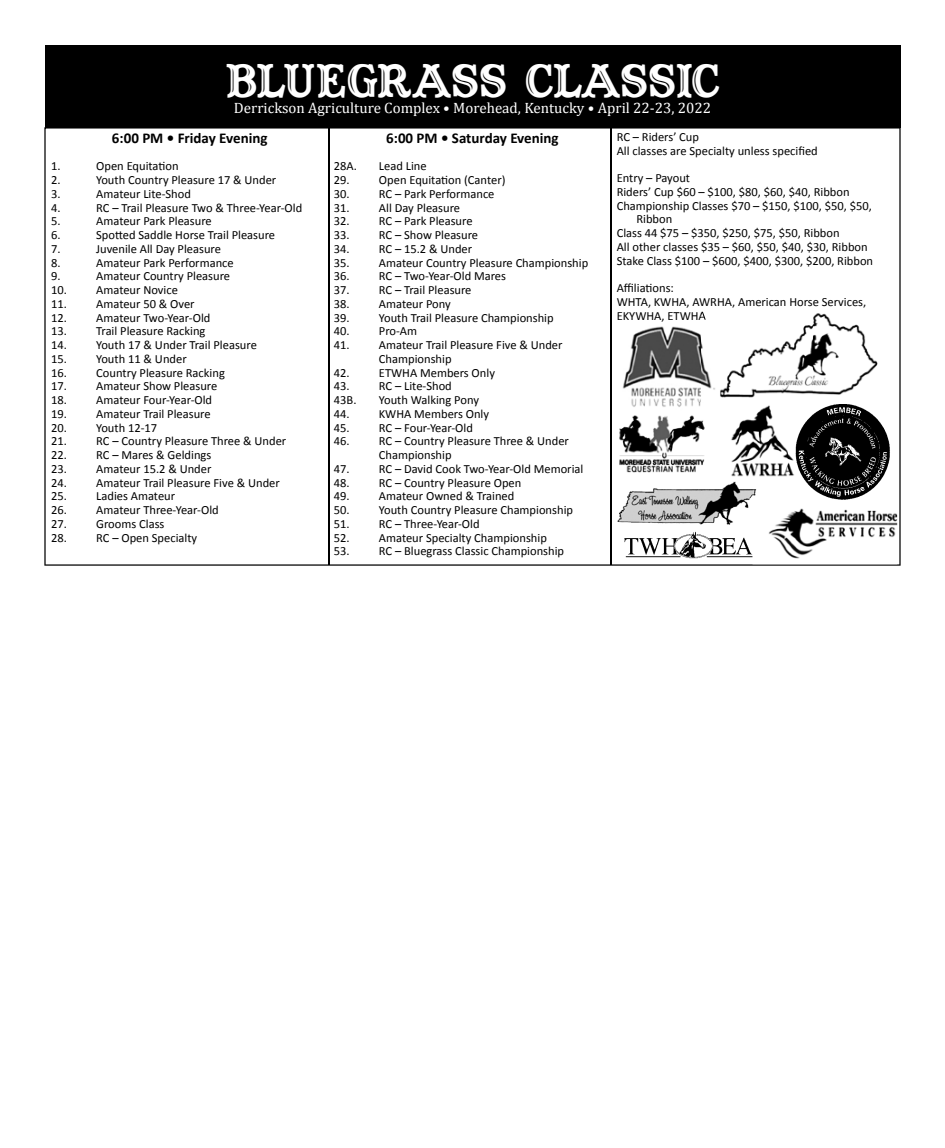
<style>
.page{position:relative;width:945px;height:1148px;background:#fff}
.page>*{position:absolute;margin:0;border:0;box-sizing:border-box;transform-origin:0 0}
.t1{font:45px "Captain Howdy";color:#fff}
.t2{font:15px "Cambria";color:#fff}
.t3{font:700 15px "Calibri";color:#000}
.t4{font:12.5px/13.8px "Calibri";color:#000}
</style>
<div class="page">
<div style="left:45px;top:45px;width:856px;height:82px;background:#000"></div>
<svg style="left:44px;top:127px;width:857px;height:438px"></svg>
<img style="left:753px;top:502px;width:144px;height:62px">
<img style="left:720px;top:405px;width:68px;height:72px">
<img style="left:617px;top:481px;width:117px;height:42px">
<img style="left:788px;top:397px;width:112px;height:109px">
<img style="left:609px;top:325px;width:93px;height:77px">
<img style="left:605px;top:402px;width:115px;height:79px">
<img style="left:702px;top:308px;width:111px;height:96px">
<img style="left:813px;top:307px;width:74px;height:90px">
<img style="left:702px;top:307px;width:164px;height:1px">
<svg style="left:702px;top:312px;width:4px;height:9px"></svg>
<img style="left:788px;top:397px;width:99px;height:7px">
<svg style="left:702px;top:402px;width:18px;height:2px"></svg>
<hr style="left:328px;top:127px;width:1px;height:437px;background:#000">
<hr style="left:610px;top:127px;width:2px;height:437px;background:#000">
<img style="left:622px;top:530px;width:135px;height:29px">
<h1 class="t1" style="left:225px;top:52px;width:496px">BLUEGRASS CLASSIC</h1>
<p class="t2" style="left:234px;top:99px;width:479px">Derrickson Agriculture Complex • Morehead, Kentucky • April 22-23, 2022</p>
<p class="t3" style="left:112px;top:128px;width:157px">6:00 PM • Friday Evening</p>
<p class="t4" style="left:51px;top:159px;width:11px">1.</p>
<p class="t4" style="left:96px;top:159px;width:84px">Open Equitation</p>
<p class="t4" style="left:51px;top:172px;width:11px">2.</p>
<p class="t4" style="left:96px;top:172px;width:182px">Youth Country Pleasure 17 &amp; Under</p>
<p class="t4" style="left:51px;top:186px;width:11px">3.</p>
<p class="t4" style="left:96px;top:186px;width:96px">Amateur Lite-Shod</p>
<p class="t4" style="left:51px;top:200px;width:11px">4.</p>
<p class="t4" style="left:96px;top:200px;width:207px">RC – Trail Pleasure Two &amp; Three-Year-Old</p>
<p class="t4" style="left:51px;top:214px;width:11px">5.</p>
<p class="t4" style="left:96px;top:214px;width:117px">Amateur Park Pleasure</p>
<p class="t4" style="left:51px;top:227px;width:11px">6.</p>
<p class="t4" style="left:96px;top:227px;width:180px">Spotted Saddle Horse Trail Pleasure</p>
<p class="t4" style="left:51px;top:241px;width:11px">7.</p>
<p class="t4" style="left:96px;top:241px;width:126px">Juvenile All Day Pleasure</p>
<p class="t4" style="left:51px;top:255px;width:11px">8.</p>
<p class="t4" style="left:96px;top:255px;width:139px">Amateur Park Performance</p>
<p class="t4" style="left:51px;top:269px;width:11px">9.</p>
<p class="t4" style="left:96px;top:269px;width:135px">Amateur Country Pleasure</p>
<p class="t4" style="left:51px;top:282px;width:128px">10. Amateur Novice</p>
<p class="t4" style="left:51px;top:296px;width:145px">11. Amateur 50 &amp; Over</p>
<p class="t4" style="left:51px;top:310px;width:161px">12. Amateur Two-Year-Old</p>
<p class="t4" style="left:51px;top:324px;width:156px">13. Trail Pleasure Racking</p>
<p class="t4" style="left:51px;top:337px;width:207px">14. Youth 17 &amp; Under Trail Pleasure</p>
<p class="t4" style="left:51px;top:351px;width:137px">15. Youth 11 &amp; Under</p>
<p class="t4" style="left:51px;top:365px;width:175px">16. Country Pleasure Racking</p>
<p class="t4" style="left:51px;top:379px;width:168px">17. Amateur Show Pleasure</p>
<p class="t4" style="left:51px;top:392px;width:162px">18. Amateur Four-Year-Old</p>
<p class="t4" style="left:51px;top:406px;width:161px">19. Amateur Trail Pleasure</p>
<p class="t4" style="left:51px;top:420px;width:108px">20. Youth 12-17</p>
<p class="t4" style="left:51px;top:434px;width:237px">21. RC – Country Pleasure Three &amp; Under</p>
<p class="t4" style="left:51px;top:447px;width:162px">22. RC – Mares &amp; Geldings</p>
<p class="t4" style="left:51px;top:461px;width:162px">23. Amateur 15.2 &amp; Under</p>
<p class="t4" style="left:51px;top:475px;width:230px">24. Amateur Trail Pleasure Five &amp; Under</p>
<p class="t4" style="left:51px;top:489px;width:125px">25. Ladies Amateur</p>
<p class="t4" style="left:51px;top:502px;width:169px">26. Amateur Three-Year-Old</p>
<p class="t4" style="left:51px;top:516px;width:115px">27. Grooms Class</p>
<p class="t4" style="left:51px;top:530px;width:148px">28. RC – Open Specialty</p>
<p class="t3" style="left:386px;top:128px;width:174px">6:00 PM • Saturday Evening</p>
<p class="t4" style="left:334px;top:159px;width:25px">28A.</p>
<p class="t4" style="left:379px;top:159px;width:49px">Lead Line</p>
<p class="t4" style="left:334px;top:172px;width:173px">29. Open Equitation (Canter)</p>
<p class="t4" style="left:334px;top:186px;width:162px">30. RC – Park Performance</p>
<p class="t4" style="left:334px;top:200px;width:128px">31. All Day Pleasure</p>
<p class="t4" style="left:334px;top:214px;width:140px">32. RC – Park Pleasure</p>
<p class="t4" style="left:334px;top:227px;width:146px">33. RC – Show Pleasure</p>
<p class="t4" style="left:334px;top:241px;width:140px">34. RC – 15.2 &amp; Under</p>
<p class="t4" style="left:334px;top:255px;width:256px">35. Amateur Country Pleasure Championship</p>
<p class="t4" style="left:334px;top:269px;width:174px">36. RC – Two-Year-Old Mares</p>
<p class="t4" style="left:334px;top:282px;width:139px">37. RC – Trail Pleasure</p>
<p class="t4" style="left:334px;top:296px;width:118px">38. Amateur Pony</p>
<p class="t4" style="left:334px;top:310px;width:221px">39. Youth Trail Pleasure Championship</p>
<p class="t4" style="left:334px;top:324px;width:85px">40. Pro-Am</p>
<p class="t4" style="left:379px;top:337px;width:185px;text-indent:-45px">41. Amateur Trail Pleasure Five &amp; Under<br>Championship</p>
<p class="t4" style="left:334px;top:365px;width:163px">42. ETWHA Members Only</p>
<p class="t4" style="left:334px;top:379px;width:119px">43. RC – Lite-Shod<br>43B.</p>
<p class="t4" style="left:379px;top:392px;width:102px">Youth Walking Pony</p>
<p class="t4" style="left:334px;top:406px;width:157px">44. KWHA Members Only</p>
<p class="t4" style="left:334px;top:420px;width:141px">45. RC – Four-Year-Old</p>
<p class="t4" style="left:379px;top:434px;width:192px;text-indent:-45px">46. RC – Country Pleasure Three &amp; Under<br>Championship</p>
<p class="t4" style="left:334px;top:461px;width:251px">47. RC – David Cook Two-Year-Old Memorial</p>
<p class="t4" style="left:334px;top:475px;width:189px">48. RC – Country Pleasure Open</p>
<p class="t4" style="left:334px;top:489px;width:182px">49. Amateur Owned &amp; Trained</p>
<p class="t4" style="left:334px;top:502px;width:241px">50. Youth Country Pleasure Championship</p>
<p class="t4" style="left:334px;top:516px;width:147px">51. RC – Three-Year-Old</p>
<p class="t4" style="left:334px;top:530px;width:214px">52. Amateur Specialty Championship</p>
<p class="t4" style="left:334px;top:544px;width:232px">53. RC – Bluegrass Classic Championship</p>
<p class="t4" style="left:617px;top:129px;width:203px">RC – Riders’ Cup<br>All classes are Specialty unless specified</p>
<p class="t4" style="left:617px;top:170px;width:75px">Entry – Payout</p>
<p class="t4" style="left:617px;top:184px;width:235px">Riders’ Cup $60 – $100, $80, $60, $40, Ribbon</p>
<p class="t4" style="left:617px;top:198px;width:257px">Championship Classes $70 – $150, $100, $50, $50,</p>
<p class="t4" style="left:636px;top:212px;width:37px">Ribbon</p>
<p class="t4" style="left:617px;top:225px;width:224px">Class 44 $75 – $350, $250, $75, $50, Ribbon</p>
<p class="t4" style="left:617px;top:239px;width:253px">All other classes $35 – $60, $50, $40, $30, Ribbon</p>
<p class="t4" style="left:617px;top:253px;width:258px">Stake Class $100 – $600, $400, $300, $200, Ribbon</p>
<p class="t4" style="left:617px;top:280px;width:251px">Affiliations:<br>WHTA, KWHA, AWRHA, American Horse Services,<br>EKYWHA, ETWHA</p>
</div>
